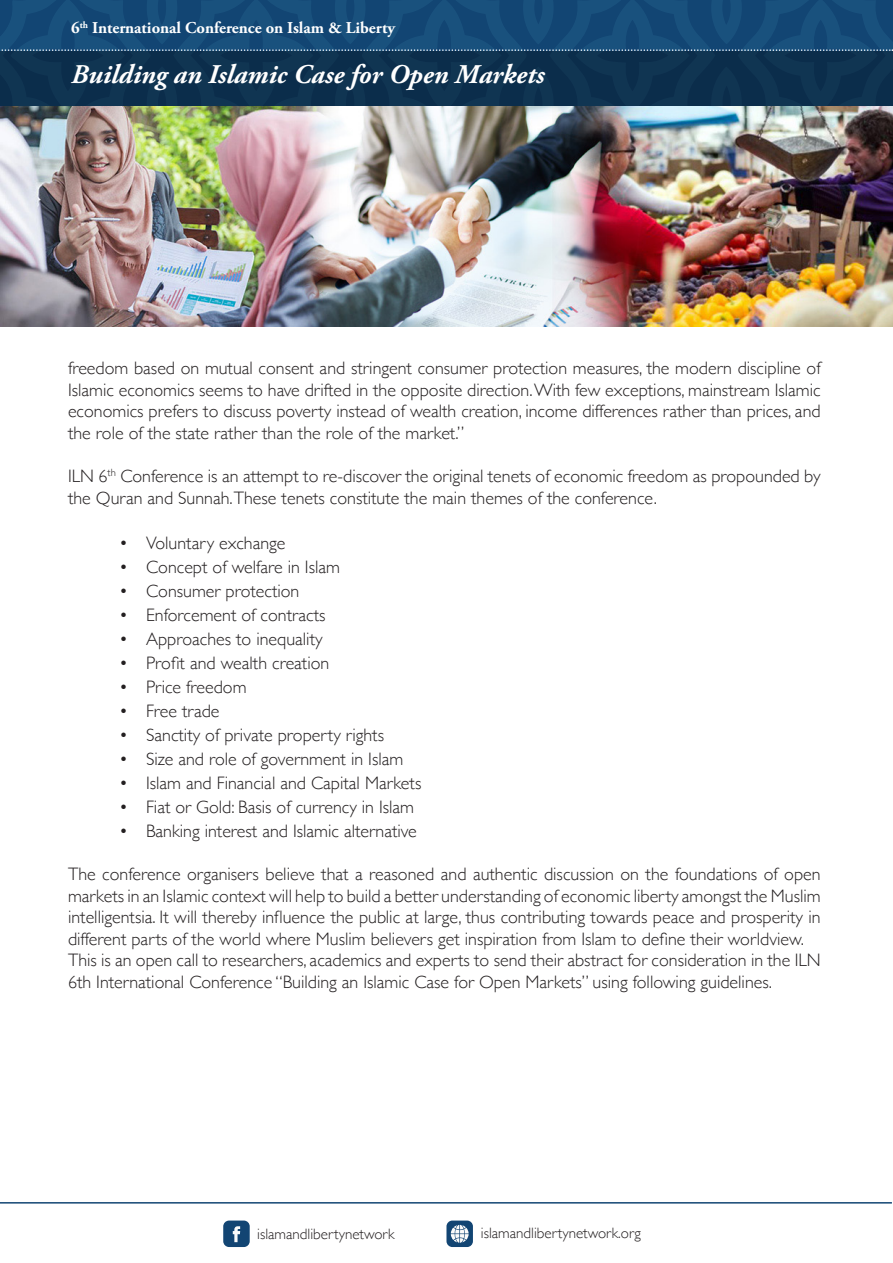
<style>
.page{position:relative;width:893px;height:1263px;background:#fff}
.page>*{position:absolute;margin:0;border:0;box-sizing:border-box;transform-origin:0 0}
.t1{font:italic 700 27px "Adobe Garamond Pro";color:#fff}
.t2{font:300 18px/21.6px "Gill Sans";color:#231f20;text-align:justify}
.t3{font:700 16.5px "Adobe Garamond Pro";color:#fff}
.t4{font:300 15px "Gill Sans";color:#231f20}
</style>
<div class="page">
<svg style="left:0;top:0;width:893px;height:327px;background:#1a4e79"></svg>
<div style="left:0;top:51px;width:893px;height:55px;background:#0d304e"></div>
<div style="left:223px;top:1220px;width:27px;height:27px;background:#124573;border-radius:6px"></div>
<svg style="left:233px;top:1226px;width:7px;height:16px"></svg>
<div style="left:446px;top:1220px;width:27px;height:27px;background:#124573;border-radius:6px"></div>
<svg style="left:451px;top:1225px;width:18px;height:18px"></svg>
<hr style="left:0;top:1202px;width:892px;height:1px;background:#124573">
<img style="left:0;top:106px;width:893px;height:220px">
<p class="t3" style="left:71px;top:18px;width:325px">6<sup>th</sup> International Conference on Islam &amp; Liberty</p>
<p class="t1" style="left:71px;top:59px;width:475px">Building an Islamic Case for Open Markets</p>
<p class="t2" style="left:68px;top:356px;width:754px">freedom based on mutual consent and stringent consumer protection measures, the modern discipline of Islamic economics seems to have drifted in the opposite direction. With few exceptions, mainstream Islamic economics prefers to discuss poverty instead of wealth creation, income differences rather than prices, and the role of the state rather than the role of the market.”</p>
<p class="t2" style="left:68px;top:464px;width:754px">ILN 6<sup>th</sup> Conference is an attempt to re-discover the original tenets of economic freedom as propounded by the Quran and Sunnah.These tenets constitute the main themes of the conference.</p>
<p class="t2" style="left:119px;top:532px;width:168px">• Voluntary exchange</p>
<p class="t2" style="left:119px;top:556px;width:222px">• Concept of welfare in Islam</p>
<p class="t2" style="left:119px;top:580px;width:182px">• Consumer protection</p>
<p class="t2" style="left:119px;top:604px;width:208px">• Enforcement of contracts</p>
<p class="t2" style="left:119px;top:628px;width:205px">• Approaches to inequality</p>
<p class="t2" style="left:119px;top:652px;width:212px">• Profit and wealth creation</p>
<p class="t2" style="left:119px;top:676px;width:129px">• Price freedom</p>
<p class="t2" style="left:119px;top:700px;width:102px">• Free trade</p>
<p class="t2" style="left:119px;top:724px;width:266px">• Sanctity of private property rights</p>
<p class="t2" style="left:119px;top:748px;width:286px">• Size and role of government in Islam</p>
<p class="t2" style="left:119px;top:772px;width:304px">• Islam and Financial and Capital Markets</p>
<p class="t2" style="left:119px;top:796px;width:297px">• Fiat or Gold: Basis of currency in Islam</p>
<p class="t2" style="left:119px;top:820px;width:299px">• Banking interest and Islamic alternative</p>
<p class="t2" style="left:68px;top:862px;width:754px">The conference organisers believe that a reasoned and authentic discussion on the foundations of open markets in an Islamic context will help to build a better understanding of economic liberty amongst the Muslim intelligentsia. It will thereby influence the public at large, thus contributing towards peace and prosperity in different parts of the world where Muslim believers get inspiration from Islam to define their worldview.</p>
<p class="t2" style="left:68px;top:949px;width:754px">This is an open call to researchers, academics and experts to send their abstract for consideration in the ILN<br>6th International Conference “Building an Islamic Case for Open Markets” using following guidelines.</p>
<p class="t4" style="left:257px;top:1222px;width:139px">islamandlibertynetwork</p>
<p class="t4" style="left:481px;top:1221px;width:161px">islamandlibertynetwork.org</p>
</div>
